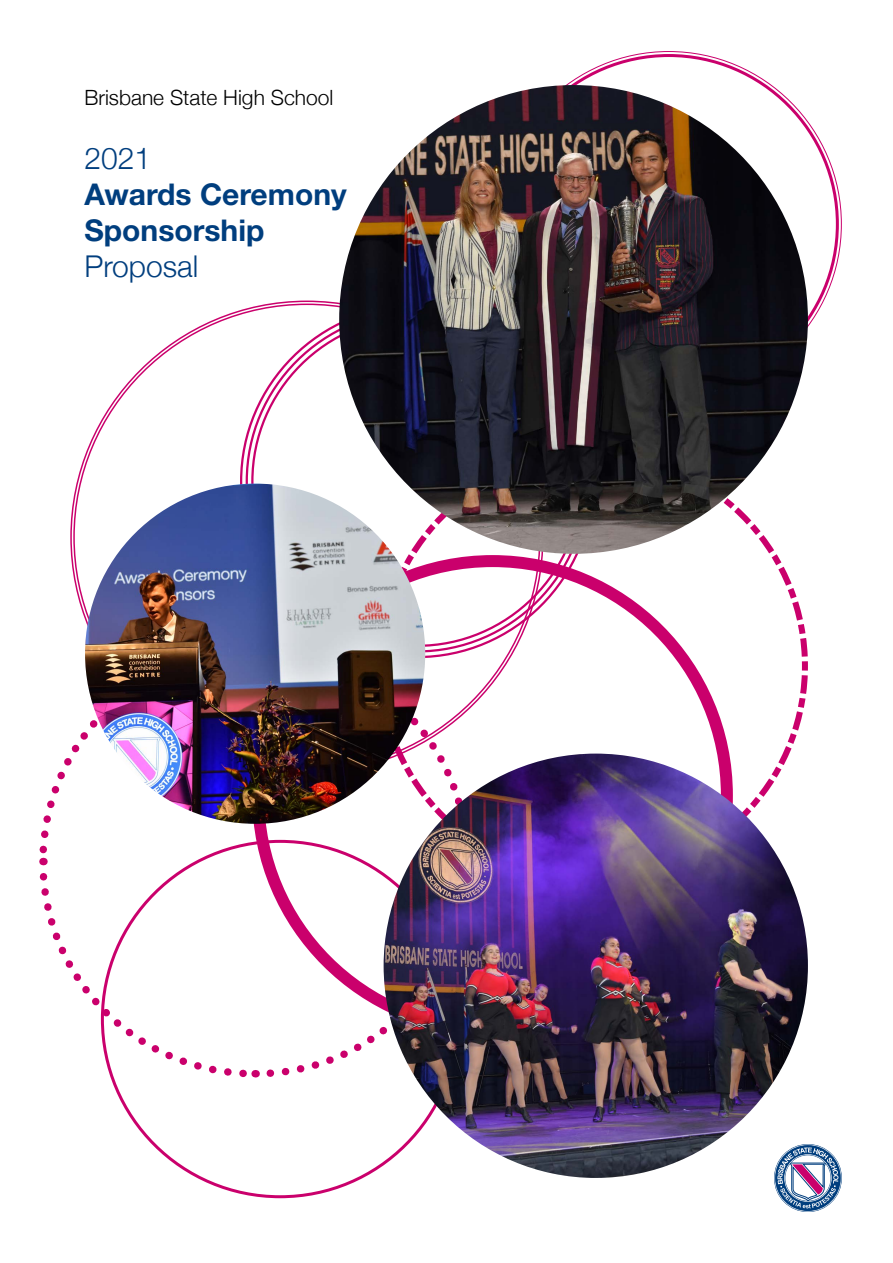
<style>
.page{position:relative;width:893px;height:1263px;background:#fff}
.page>*{position:absolute;margin:0;border:0;box-sizing:border-box;transform-origin:0 0}
.t1{font:700 30px/36px "Helvetica Neue LT Std";color:#003e7e}
.t2{font:300 30px "Helvetica Neue";color:#003e7e}
.t3{font:300 21px "Helvetica Neue";color:#000}
</style>
<div class="page">
<svg style="left:375px;top:448px;width:433px;height:433px"></svg>
<svg style="left:262px;top:861px;width:156px;height:220px"></svg>
<svg style="left:255px;top:642px;width:220px;height:212px"></svg>
<svg style="left:39px;top:667px;width:209px;height:195px"></svg>
<svg style="left:39px;top:869px;width:216px;height:212px"></svg>
<div style="left:775px;top:1145px;width:66px;height:66px;border:9px solid #003e7e;border-radius:50%"></div>
<svg style="left:777px;top:1147px;width:61px;height:61px"></svg>
<img style="left:85px;top:484px;width:340px;height:340px;border-radius:170px">
<img style="left:339px;top:85px;width:469px;height:469px;border-radius:234px">
<img style="left:384px;top:753px;width:424px;height:425px;border-radius:212px">
<p class="t3" style="left:84px;top:85px;width:250px">Brisbane State High School</p>
<p class="t2" style="left:84px;top:140px;width:68px">2021</p>
<p class="t1" style="left:84px;top:176px;width:264px">Awards Ceremony<br>Sponsorship</p>
<p class="t2" style="left:84px;top:248px;width:115px">Proposal</p>
</div>
